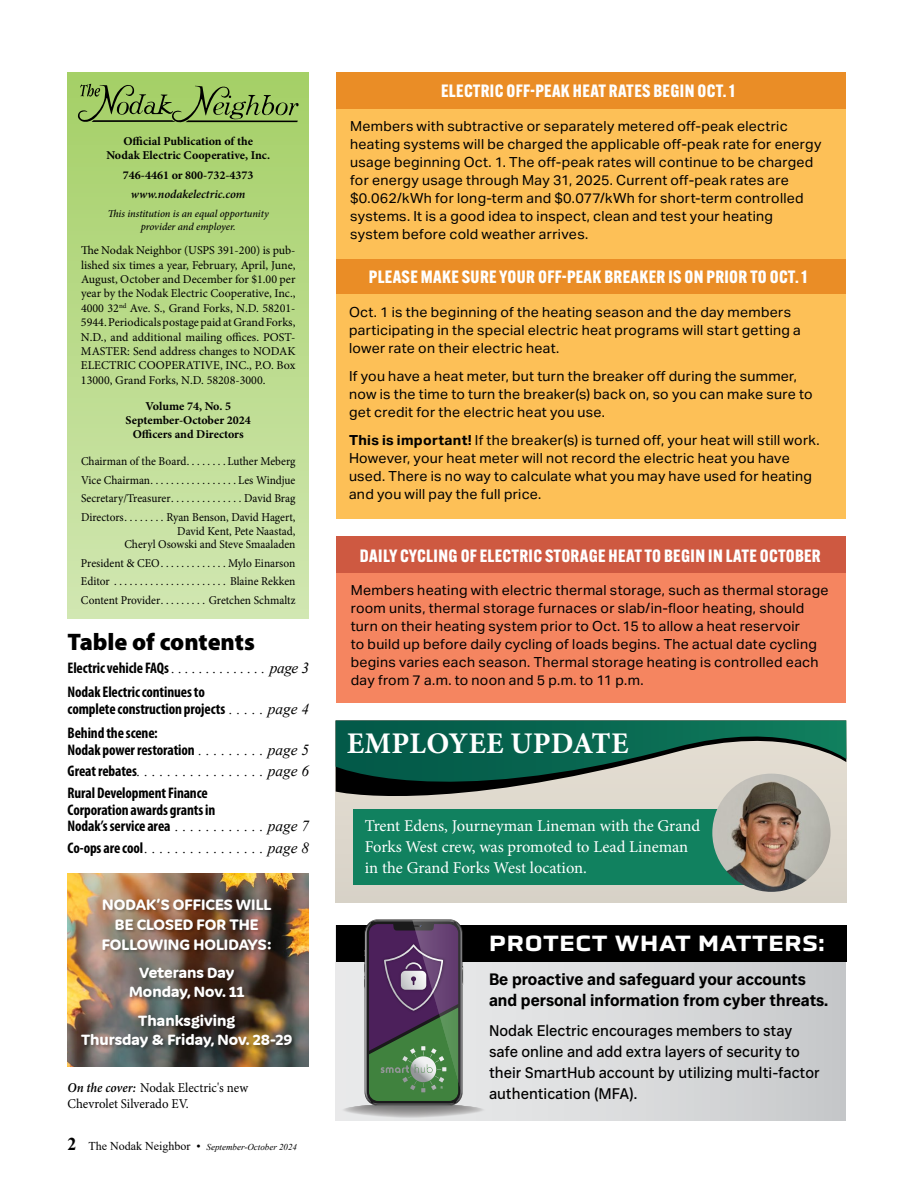
<style>
.page{position:relative;width:918px;height:1188px;background:#fff}
.page>*{position:absolute;margin:0;border:0;box-sizing:border-box;transform-origin:0 0}
.t1{font:700 30px "Minion Pro";letter-spacing:.01em;color:#fff}
.t2{font:900 24px "Myriad Pro";color:#000}
.t3{font:700 22.5px "Obvia Expanded";letter-spacing:.025em;color:#fff}
.t4{font:700 17.4px "Alternate Gothic ATF";letter-spacing:.02em;color:#fff}
.t5{font:16.5px/21px "Minion Pro";letter-spacing:-.005em;color:#fff}
.t6{font:16.5px/21px "Manop";color:#000}
.t7{font:700 16.5px/19.8px "Cupidus";color:#fff;text-align:center}
.t8{font:700 16.2px/19.4px "Cupidus";color:#fff;text-align:center}
.t9{font:700 condensed 15.3px/24.3px "Myriad Pro";letter-spacing:-.01em;color:#000}
.t10{font:15.3px/21px "Manop";color:#000}
.t11{font:italic 15.3px "Times New Roman";color:#000}
.t12{font:13.8px/18px "Aktiv Grotesk";letter-spacing:.015em;color:#000}
.t13{font:13.5px/16.5px "Minion Pro";color:#000;scale:.95 1}
.t14{font:12px/14.4px "Minion Pro";color:#000;text-align:justify}
.t15{font:12px/13.5px "Minion Pro";color:#000;text-align:right;scale:.95 1}
.t16{font:700 12px/14.4px "Minion Pro";color:#000;text-align:center}
.t17{font:italic 600 12px "Minion Pro";color:#000}
.t18{font:italic 500 10.5px/12.6px "Minion Pro";letter-spacing:-.005em;color:#000;text-align:center}
.t19{font:italic 9px "Times New Roman";color:#000}
.s1{font-family:"Times New Roman";font-weight:400;font-style:italic;font-stretch:normal}
.s2{font-family:"Myriad Pro";font-weight:700;font-style:normal;font-stretch:condensed}
.s3{font-weight:600;font-style:italic}
.s4{font-weight:700;font-style:normal;font-size:18px}
.s5{font-style:normal;font-size:12px}
.s6{font-weight:700}
</style>
<div class="page">
<svg style="left:336px;top:962px;width:510px;height:158px;background:#d6d7d9"></svg>
<div style="left:336px;top:926px;width:510px;height:36px;background:#000"></div>
<div style="left:336px;top:72px;width:510px;height:447px;background:#fdc057"></div>
<div style="left:336px;top:72px;width:510px;height:36px;background:#ea8d26"></div>
<div style="left:336px;top:259px;width:510px;height:35px;background:#ea8d26"></div>
<div style="left:68px;top:72px;width:241px;height:547px;background:linear-gradient(to bottom,#a4cf66,#d1e7b2)"></div>
<svg style="left:77px;top:84px;width:222px;height:39px;background:#88ab57"></svg>
<img style="left:68px;top:873px;width:241px;height:193px">
<div style="left:80px;top:898px;width:216px;height:153px;background:#000;opacity:.3"></div>
<div style="left:336px;top:573px;width:510px;height:129px;background:#f58560"></div>
<div style="left:336px;top:537px;width:510px;height:36px;background:#ce5941"></div>
<div style="left:336px;top:721px;width:510px;height:182px;background:#d9d3c8"></div>
<svg style="left:336px;top:720px;width:510px;height:76px"></svg>
<div style="left:353px;top:809px;width:432px;height:75px;background:#11815f"></div>
<img style="left:712px;top:774px;width:119px;height:118px;border-radius:59px">
<svg style="left:340px;top:919px;width:147px;height:200px;background:#797a7d"></svg>
<p class="t16" style="left:106px;top:134px;width:165px">Official Publication of the<br>Nodak Electric Cooperative, Inc.</p>
<p class="t16" style="left:123px;top:168px;width:132px">746-4461 or 800-732-4373</p>
<p class="t17" style="left:131px;top:186px;width:116px">www.nodakelectric.com</p>
<p class="t18" style="left:108px;top:208px;width:162px">This institution is an equal opportunity provider and employer.</p>
<p class="t14" style="left:81px;top:243px;width:216px">The Nodak Neighbor (USPS 391-200) is pub&shy;lished six times a year, February, April, June, August, October and December for $1.00 per year by the Nodak Electric Cooperative, Inc., 4000 32<sup>nd</sup> Ave. S., Grand Forks, N.D. 58201- 5944. Periodicals postage paid at Grand Forks, N.D., and additional mailing offices. POST-MASTER: Send address changes to NODAK ELECTRIC COOPERATIVE, INC., P.O. Box 13000, Grand Forks, N.D. 58208-3000.</p>
<p class="t16" style="left:126px;top:398px;width:127px">Volume 74, No. 5<br>September-October 2024<br>Officers and Directors</p>
<p class="t15" style="left:81px;top:455px;width:115px">Chairman of the Board........</p>
<p class="t15" style="left:228px;top:455px;width:73px">Luther Meberg</p>
<p class="t15" style="left:81px;top:473px;width:77px">Vice Chairman.................</p>
<p class="t15" style="left:238px;top:473px;width:62px">Les Windjue</p>
<p class="t15" style="left:81px;top:492px;width:98px">Secretary/Treasurer...............</p>
<p class="t15" style="left:244px;top:492px;width:56px">David Brag</p>
<p class="t15" style="left:81px;top:511px;width:49px">Directors.........</p>
<p class="t15" style="left:124px;top:511px;width:182px">Ryan Benson, David Hagert,<br>David Kent, Pete Naastad,<br>Cheryl Osowski and Steve Smaaladen</p>
<p class="t15" style="left:81px;top:556px;width:87px">President &amp; CEO.............</p>
<p class="t15" style="left:228px;top:556px;width:72px">Mylo Einarson</p>
<p class="t15" style="left:81px;top:575px;width:36px">Editor .......................</p>
<p class="t15" style="left:230px;top:575px;width:70px">Blaine Rekken</p>
<p class="t15" style="left:81px;top:594px;width:87px">Content Provider..........</p>
<p class="t15" style="left:209px;top:594px;width:93px">Gretchen Schmaltz</p>
<h2 class="t2" style="left:68px;top:626px;width:189px">Table of contents</h2>
<p class="t9" style="left:68px;top:655px;width:243px">Electric vehicle FAQs <span class="s1">. . . . . . . . . . . . . page 3<br></span>Nodak Electric continues to</p>
<p class="t9" style="left:68px;top:696px;width:243px">complete construction projects <span class="s1">. . . . page 4<br></span>Behind the scene:</p>
<p class="t9" style="left:68px;top:737px;width:243px">Nodak power restoration <span class="s1">. . . . . . . . page 5</span></p>
<p class="t11" style="left:68px;top:761px;width:243px"><span class="s2">Great rebates</span> . . . . . . . . . . . . . . . . page 6</p>
<p class="t9" style="left:68px;top:785px;width:243px;line-height:16.5px">Rural Development Finance<br>Corporation awards grants in<br>Nodak’s service area <span class="s1">. . . . . . . . . . . page 7</span></p>
<p class="t11" style="left:68px;top:838px;width:243px"><span class="s2">Co-ops are cool</span> . . . . . . . . . . . . . . . page 8</p>
<p class="t7" style="left:102px;top:894px;width:172px">NODAK’S OFFICES WILL<br>BE CLOSED FOR THE<br>FOLLOWING HOLIDAYS:</p>
<p class="t8" style="left:129px;top:963px;width:117px">Veterans Day<br>Monday, Nov. 11</p>
<p class="t8" style="left:81px;top:1010px;width:213px">Thanksgiving<br>Thursday &amp; Friday, Nov. 28-29</p>
<p class="t13" style="left:68px;top:1080px;width:192px"><span class="s3">On the cover:</span> Nodak Electric's new<br>Chevrolet Silverado EV.</p>
<p class="t19" style="left:68px;top:1141px;width:231px"><span class="s4">2</span> <span class="s5">The Nodak Neighbor •</span> September-October 2024</p>
<p class="t4" style="left:441px;top:80px;width:295px">ELECTRIC OFF-PEAK HEAT RATES BEGIN OCT. 1</p>
<p class="t12" style="left:350px;top:118px;width:473px">Members with subtractive or separately metered off-peak electric heating systems will be charged the applicable off-peak rate for energy usage beginning Oct. 1. The off-peak rates will continue to be charged for energy usage through May 31, 2025. Current off-peak rates are $0.062/kWh for long-term and $0.077/kWh for short-term controlled systems. It is a good idea to inspect, clean and test your heating system before cold weather arrives.</p>
<p class="t4" style="left:369px;top:266px;width:440px">PLEASE MAKE SURE YOUR OFF-PEAK BREAKER IS ON PRIOR TO OCT. 1</p>
<p class="t12" style="left:349px;top:303px;width:453px">Oct. 1 is the beginning of the heating season and the day members participating in the special electric heat programs will start getting a lower rate on their electric heat.</p>
<p class="t12" style="left:349px;top:367px;width:465px">If you have a heat meter, but turn the breaker off during the summer, now is the time to turn the breaker(s) back on, so you can make sure to get credit for the electric heat you use.</p>
<p class="t12" style="left:349px;top:431px;width:472px"><span class="s6">This is important!</span> If the breaker(s) is turned off, your heat will still work.<br>However, your heat meter will not record the electric heat you have used. There is no way to calculate what you may have used for heating and you will pay the full price.</p>
<p class="t4" style="left:360px;top:545px;width:462px">DAILY CYCLING OF ELECTRIC STORAGE HEAT TO BEGIN IN LATE OCTOBER</p>
<p class="t12" style="left:351px;top:581px;width:479px">Members heating with electric thermal storage, such as thermal storage room units, thermal storage furnaces or slab/in-floor heating, should turn on their heating system prior to Oct. 15 to allow a heat reservoir<br>to build up before daily cycling of loads begins. The actual date cycling begins varies each season. Thermal storage heating is controlled each day from 7 a.m. to noon and 5 p.m. to 11 p.m.</p>
<h1 class="t1" style="left:347px;top:722px;width:283px">EMPLOYEE UPDATE</h1>
<p class="t5" style="left:365px;top:815px;width:337px">Trent Edens, Journeyman Lineman with the Grand<br>Forks West crew, was promoted to Lead Lineman in the Grand Forks West location.</p>
<h3 class="t3" style="left:489px;top:930px;width:337px">PROTECT WHAT MATTERS:</h3>
<p class="t6" style="left:489px;top:968px;width:341px">Be proactive and safeguard your accounts and personal information from cyber threats.</p>
<p class="t10" style="left:489px;top:1020px;width:332px">Nodak Electric encourages members to stay safe online and add extra layers of security to their SmartHub account by utilizing multi-factor authentication (MFA).</p>
</div>
